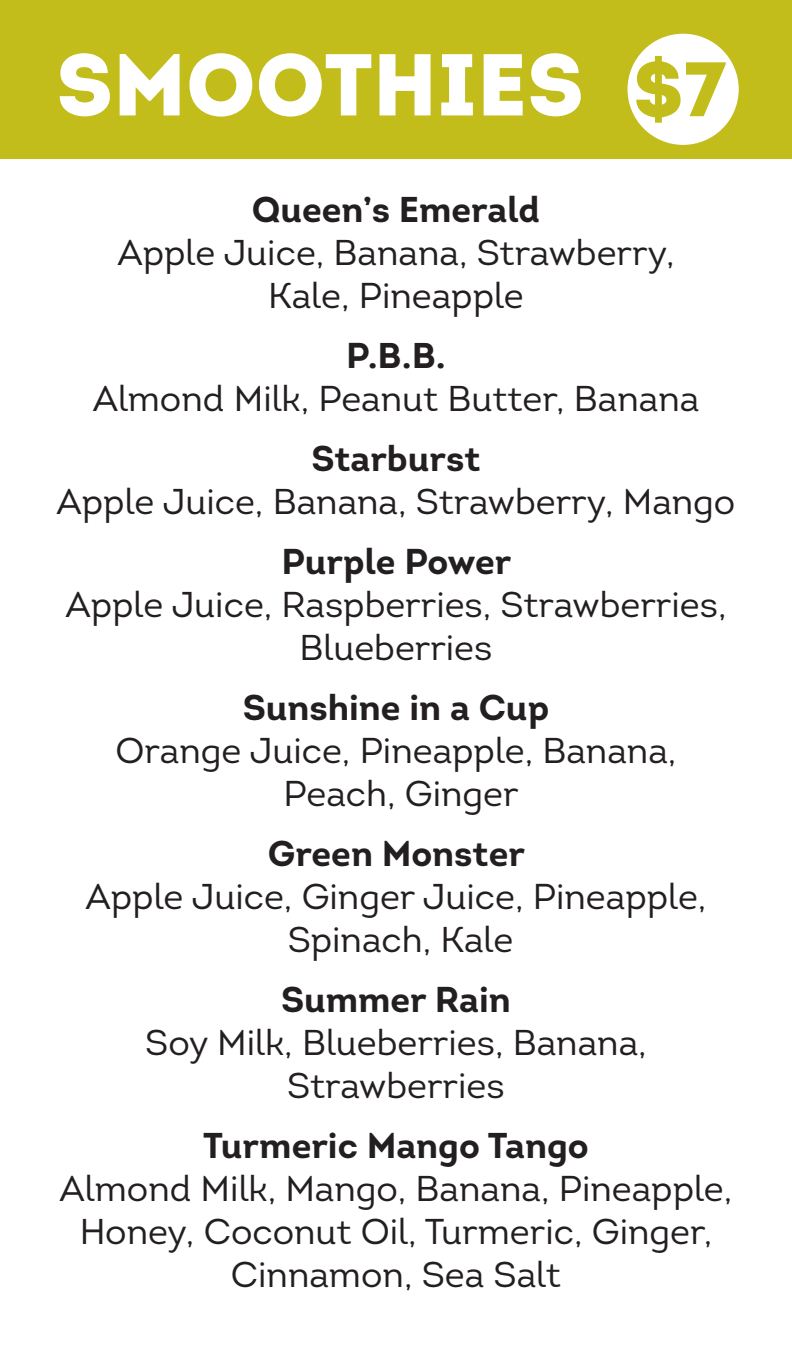
<style>
.page{position:relative;width:792px;height:1350px;background:#fff}
.page>*{position:absolute;margin:0;border:0;box-sizing:border-box;transform-origin:0 0}
.t1{font:87.5px "Intro Black Caps";color:#fff}
.t2{font:35.85px/43px "Intro";color:#231f20;text-align:center}
.t3{font:700 35.85px "Intro";color:#231f20}
.s1{font-size:77px;color:#c3bd1c}
</style>
<div class="page">
<div style="left:0;top:1px;width:792px;height:158px;background:#c3bd1c"></div>
<div style="left:628px;top:34px;width:111px;height:111px;background:#fff;border-radius:50%"></div>
<h1 class="t1" style="left:56px;top:27px;width:671px">SMOOTHIES <span class="s1">$7</span></h1>
<p class="t3" style="left:252px;top:186px;width:290px">Queen’s Emerald</p>
<p class="t2" style="left:117px;top:231px;width:559px">Apple Juice, Banana, Strawberry,<br>Kale, Pineapple</p>
<p class="t3" style="left:346px;top:333px;width:101px">P.B.B.</p>
<p class="t2" style="left:93px;top:377px;width:608px">Almond Milk, Peanut Butter, Banana</p>
<p class="t3" style="left:311px;top:436px;width:170px">Starburst</p>
<p class="t2" style="left:57px;top:480px;width:680px">Apple Juice, Banana, Strawberry, Mango</p>
<p class="t3" style="left:281px;top:539px;width:232px">Purple Power</p>
<p class="t2" style="left:65px;top:583px;width:663px">Apple Juice, Raspberries, Strawberries,<br>Blueberries</p>
<p class="t3" style="left:243px;top:685px;width:308px">Sunshine in a Cup</p>
<p class="t2" style="left:116px;top:729px;width:562px">Orange Juice, Pineapple, Banana,<br>Peach, Ginger</p>
<p class="t3" style="left:268px;top:831px;width:259px">Green Monster</p>
<p class="t2" style="left:86px;top:875px;width:622px">Apple Juice, Ginger Juice, Pineapple,<br>Spinach, Kale</p>
<p class="t3" style="left:281px;top:977px;width:231px">Summer Rain</p>
<p class="t2" style="left:145px;top:1021px;width:503px">Soy Milk, Blueberries, Banana,<br>Strawberries</p>
<p class="t3" style="left:203px;top:1123px;width:387px">Turmeric Mango Tango</p>
<p class="t2" style="left:60px;top:1167px;width:674px">Almond Milk, Mango, Banana, Pineapple,<br>Honey, Coconut Oil, Turmeric, Ginger,<br>Cinnamon, Sea Salt</p>
</div>
